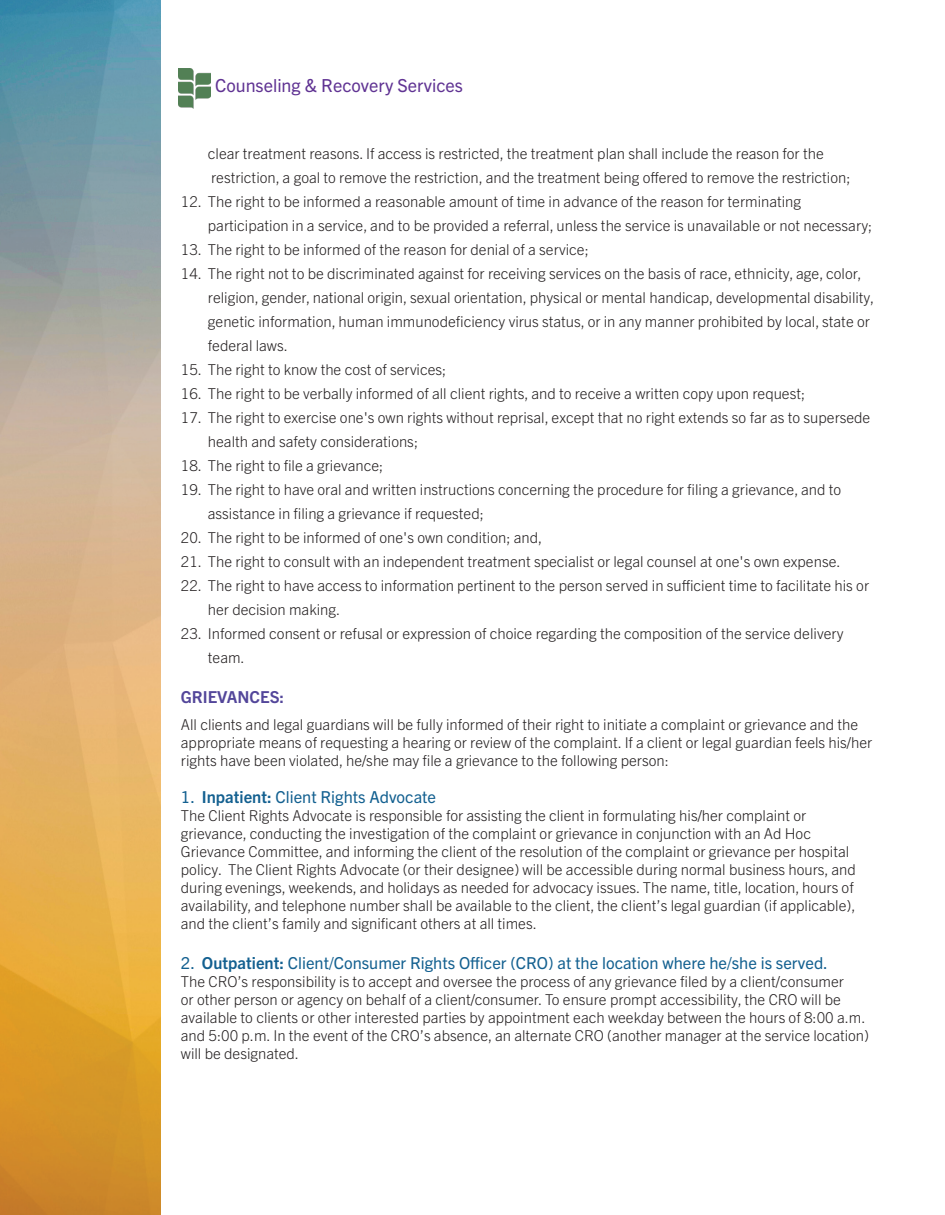
<style>
.page{position:relative;width:945px;height:1215px;background:#fff}
.page>*{position:absolute;margin:0;border:0;box-sizing:border-box;transform-origin:0 0}
.t1{font:18px "Trade Gothic Next LT Pro";color:#603393}
.t2{font:16.5px "Trade Gothic Next LT Pro";color:#136090}
.t3{font:700 16.5px "Trade Gothic Next LT Pro";color:#53469a}
.t4{font:300 15px/18px "Trade Gothic Next LT Pro";color:#231f20}
.s1{font-weight:700}
</style>
<div class="page">
<img style="left:0;top:0;width:161px;height:1215px">
<img style="left:178px;top:69px;width:33px;height:40px">
<p class="t1" style="left:215px;top:73px;width:249px">Counseling &amp; Recovery Services</p>
<p class="t4" style="left:208px;top:141px;width:644px;line-height:24px">clear treatment reasons. If access is restricted, the treatment plan shall include the reason for the restriction, a goal to remove the restriction, and the treatment being offered to remove the restriction;</p>
<p class="t4" style="left:208px;top:189px;width:666px;line-height:24px;text-indent:-27px">12. The right to be informed a reasonable amount of time in advance of the reason for terminating participation in a service, and to be provided a referral, unless the service is unavailable or not necessary;</p>
<p class="t4" style="left:181px;top:240px;width:409px">13. The right to be informed of the reason for denial of a service;</p>
<p class="t4" style="left:208px;top:261px;width:668px;line-height:24px;text-indent:-27px">14. The right not to be discriminated against for receiving services on the basis of race, ethnicity, age, color, religion, gender, national origin, sexual orientation, physical or mental handicap, developmental disability, genetic information, human immunodeficiency virus status, or in any manner prohibited by local, state or federal laws.</p>
<p class="t4" style="left:181px;top:360px;width:267px">15. The right to know the cost of services;</p>
<p class="t4" style="left:181px;top:384px;width:626px">16. The right to be verbally informed of all client rights, and to receive a written copy upon request;</p>
<p class="t4" style="left:208px;top:405px;width:664px;line-height:24px;text-indent:-27px">17. The right to exercise one's own rights without reprisal, except that no right extends so far as to supersede health and safety considerations;</p>
<p class="t4" style="left:181px;top:456px;width:204px">18. The right to file a grievance;</p>
<p class="t4" style="left:208px;top:477px;width:635px;line-height:24px;text-indent:-27px">19. The right to have oral and written instructions concerning the procedure for filing a grievance, and to assistance in filing a grievance if requested;</p>
<p class="t4" style="left:181px;top:528px;width:363px">20. The right to be informed of one's own condition; and,</p>
<p class="t4" style="left:181px;top:552px;width:661px">21. The right to consult with an independent treatment specialist or legal counsel at one's own expense.</p>
<p class="t4" style="left:208px;top:573px;width:663px;line-height:24px;text-indent:-27px">22. The right to have access to information pertinent to the person served in sufficient time to facilitate his or her decision making.</p>
<p class="t4" style="left:208px;top:621px;width:637px;line-height:24px;text-indent:-27px">23. Informed consent or refusal or expression of choice regarding the composition of the service delivery team.</p>
<p class="t3" style="left:181px;top:685px;width:105px">GRIEVANCES:</p>
<p class="t4" style="left:181px;top:714px;width:693px">All clients and legal guardians will be fully informed of their right to initiate a complaint or grievance and the appropriate means of requesting a hearing or review of the complaint. If a client or legal guardian feels his/her rights have been violated, he/she may file a grievance to the following person:</p>
<p class="t2" style="left:181px;top:786px;width:257px">1. <span class="s1">Inpatient:</span> Client Rights Advocate</p>
<p class="t4" style="left:181px;top:806px;width:676px">The Client Rights Advocate is responsible for assisting the client in formulating his/her complaint or grievance, conducting the investigation of the complaint or grievance in conjunction with an Ad Hoc Grievance Committee, and informing the client of the resolution of the complaint or grievance per hospital policy. The Client Rights Advocate (or their designee) will be accessible during normal business hours, and during evenings, weekends, and holidays as needed for advocacy issues. The name, title, location, hours of availability, and telephone number shall be available to the client, the client’s legal guardian (if applicable), and the client’s family and significant others at all times.</p>
<p class="t2" style="left:181px;top:952px;width:649px">2. <span class="s1">Outpatient:</span> Client/Consumer Rights Officer (CRO) at the location where he/she is served.</p>
<p class="t4" style="left:181px;top:972px;width:690px">The CRO’s responsibility is to accept and oversee the process of any grievance filed by a client/consumer<br>or other person or agency on behalf of a client/consumer. To ensure prompt accessibility, the CRO will be available to clients or other interested parties by appointment each weekday between the hours of 8:00 a.m. and 5:00 p.m. In the event of the CRO’s absence, an alternate CRO (another manager at the service location) will be designated.</p>
</div>
